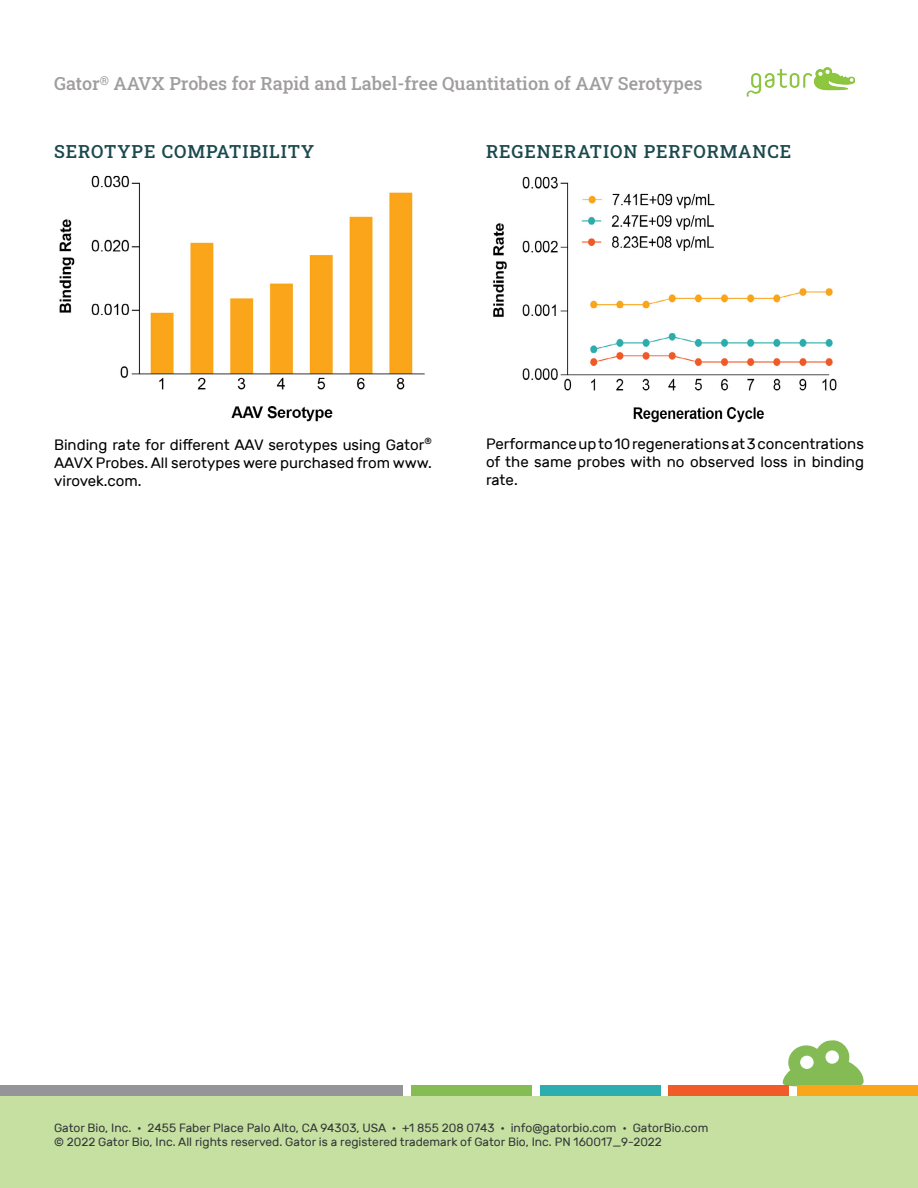
<style>
.page{position:relative;width:918px;height:1188px;background:#fff}
.page>*{position:absolute;margin:0;border:0;box-sizing:border-box;transform-origin:0 0}
.t1{font:500 18px "Roboto Slab";color:#a09d9e}
.t2{font:500 18px "Roboto Slab";letter-spacing:.05em;color:#1b494e}
.t3{font:15px/18px "Rubik";color:#000;text-align:justify}
.t4{font:12px/14.4px "Rubik";color:#323639}
</style>
<div class="page">
<img style="left:746px;top:67px;width:110px;height:30px">
<img style="left:59px;top:175px;width:366px;height:247px">
<img style="left:493px;top:176px;width:344px;height:247px">
<div style="left:0;top:1096px;width:918px;height:92px;background:#c6e0a1"></div>
<svg style="left:781px;top:1040px;width:83px;height:47px"></svg>
<div style="left:0;top:1086px;width:403px;height:10px;background:#939598"></div>
<div style="left:411px;top:1086px;width:121px;height:10px;background:#85bd53"></div>
<div style="left:540px;top:1086px;width:120px;height:10px;background:#2eadae"></div>
<div style="left:668px;top:1086px;width:121px;height:10px;background:#f15a29"></div>
<div style="left:797px;top:1086px;width:121px;height:10px;background:#faa61a"></div>
<p class="t1" style="left:54px;top:71px;width:650px">Gator<sup>®</sup> AAVX Probes for Rapid and Label-free Quantitation of AAV Serotypes</p>
<p class="t2" style="left:54px;top:139px;width:262px">SEROTYPE COMPATIBILITY</p>
<p class="t2" style="left:486px;top:139px;width:307px">REGENERATION PERFORMANCE</p>
<p class="t3" style="left:54px;top:436px;width:380px">Binding rate for different AAV serotypes using Gator<sup>® </sup>AAVX Probes. All serotypes were purchased from www. virovek.com.</p>
<p class="t3" style="left:486px;top:435px;width:380px">Performance up to 10 regenerations at 3 concentrations of the same probes with no observed loss in binding rate.</p>
<p class="t4" style="left:54px;top:1121px;width:656px">Gator Bio, Inc. • 2455 Faber Place Palo Alto, CA 94303, USA • +1 855 208 0743 • info@gatorbio.com • GatorBio.com © 2022 Gator Bio, Inc. All rights reserved. Gator is a registered trademark of Gator Bio, Inc. PN 160017_9-2022</p>
</div>
